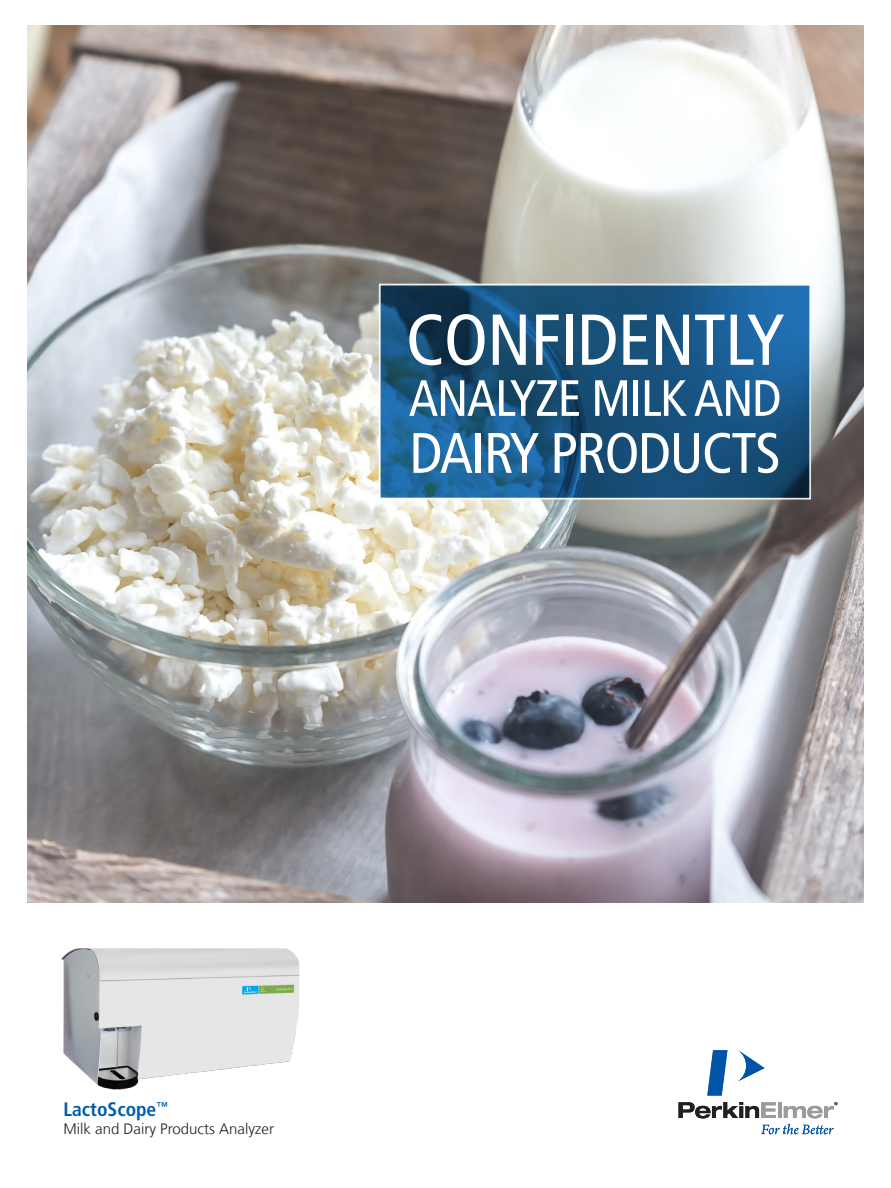
<style>
.page{position:relative;width:891px;height:1188px;background:#fff}
.page>*{position:absolute;margin:0;border:0;box-sizing:border-box;transform-origin:0 0}
.t1{font:condensed 72px "Frutiger LT Com";letter-spacing:-.01em;color:#fff}
.t2{font:condensed 57px "Frutiger LT Com";letter-spacing:-.025em;color:#fff}
.t3{font:condensed 51px "Frutiger LT Com";letter-spacing:-.025em;color:#fff}
.t4{font:700 condensed 19.5px "Frutiger LT Com";color:#015dab}
.t5{font:300 15px "Frutiger LT Com";color:#231f20}
</style>
<div class="page">
<img style="left:27px;top:26px;width:837px;height:877px">
<svg style="left:378px;top:284px;width:434px;height:216px;background:#195481"></svg>
<div style="left:379px;top:284px;width:432px;height:216px;border:2px solid #fff"></div>
<img style="left:61px;top:948px;width:239px;height:142px">
<svg style="left:679px;top:1102px;width:97px;height:16px"></svg>
<hr style="left:778px;top:1102px;width:4px;height:16px;background:#999b9e">
<svg style="left:738px;top:1050px;width:27px;height:31px"></svg>
<svg style="left:707px;top:1050px;width:20px;height:46px"></svg>
<svg style="left:784px;top:1102px;width:54px;height:16px"></svg>
<svg style="left:761px;top:1124px;width:73px;height:10px"></svg>
<p class="t1" style="left:406px;top:298px;width:380px">CONFIDENTLY</p>
<p class="t3" style="left:409px;top:368px;width:374px">ANALYZE MILK AND</p>
<p class="t2" style="left:410px;top:420px;width:372px">DAIRY PRODUCTS</p>
<p class="t4" style="left:64px;top:1098px;width:106px">LactoScope<sup>™</sup></p>
<p class="t5" style="left:64px;top:1120px;width:212px">Milk and Dairy Products Analyzer</p>
</div>
